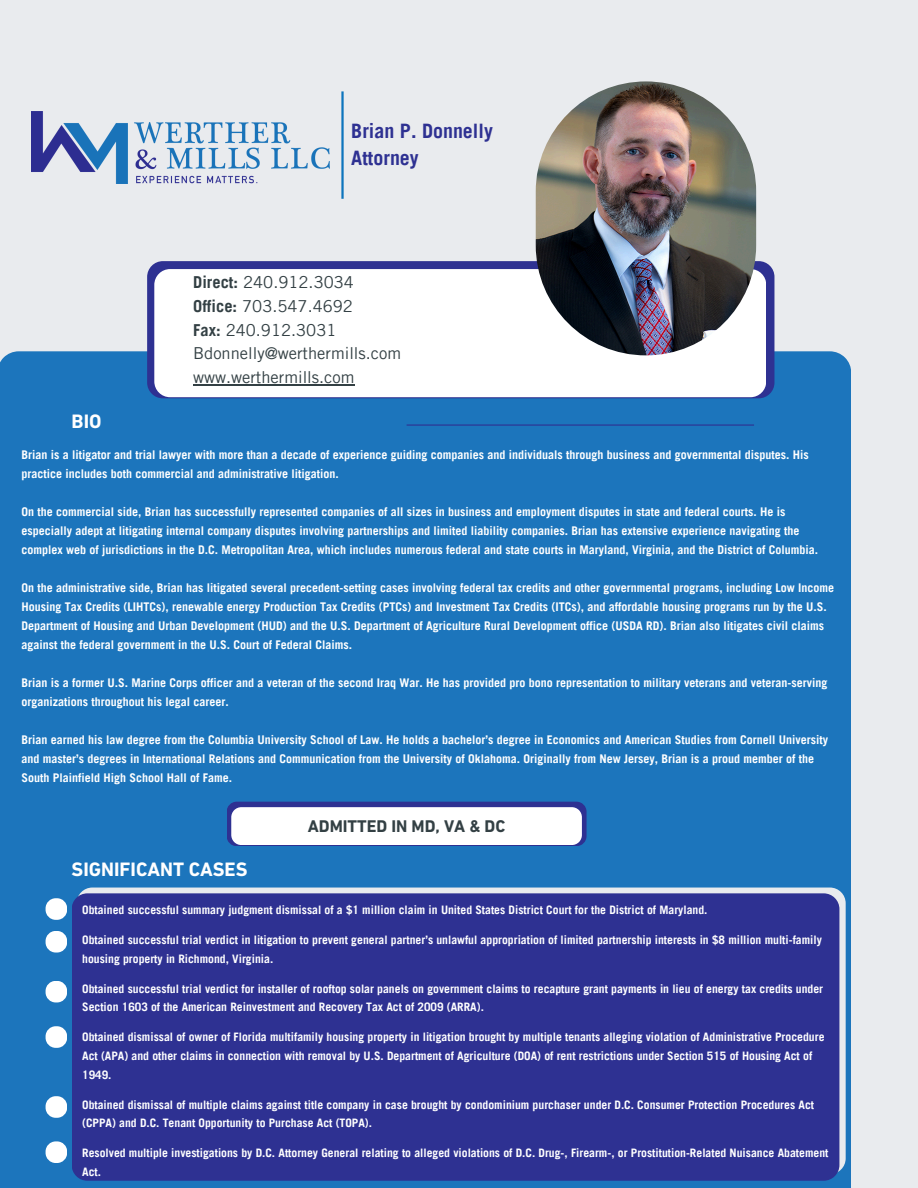
<style>
.page{position:relative;width:918px;height:1188px;background:#e9ebee}
.page>*{position:absolute;margin:0;border:0;box-sizing:border-box;transform-origin:0 0}
.t1{font:700 19.95px/27px "Trade Gothic LT Pro";color:#2e3192}
.t2{font:700 19.8px "DIN Next LT Pro";color:#fff}
.t3{font:700 17.25px "DIN Next LT Pro";color:#334044}
.t4{font:16.5px/23.7px "Trade Gothic LT Pro";color:#334044}
.t5{font:700 12px/19px "Trade Gothic LT Pro";color:#fff}
.t6{font:700 11.7px/18.6px "Trade Gothic LT Pro";color:#fff}
.s1{font-weight:700}
</style>
<div class="page">
<div style="left:0;top:351px;width:851px;height:837px;background:#1c75bc"></div>
<hr style="left:341px;top:91px;width:3px;height:108px;background:#0e75bd">
<div style="left:147px;top:261px;width:627px;height:137px;background:#2e3192;border-radius:16px"></div>
<div style="left:154px;top:269px;width:612px;height:128px;background:#fff;border-radius:16px"></div>
<img style="left:536px;top:81px;width:220px;height:274px;border-radius:110px">
<hr style="left:407px;top:424px;width:347px;height:2px;background:#2e3192">
<div style="left:227px;top:802px;width:360px;height:44px;background:#2e3192;border-radius:10px"></div>
<div style="left:231px;top:807px;width:351px;height:38px;background:#fff"></div>
<div style="left:46px;top:898px;width:21px;height:22px;background:#fff;border-radius:10px"></div>
<div style="left:46px;top:981px;width:21px;height:21px;background:#fff;border-radius:10px"></div>
<div style="left:46px;top:1026px;width:21px;height:22px;background:#fff;border-radius:10px"></div>
<div style="left:46px;top:1096px;width:21px;height:22px;background:#fff;border-radius:10px"></div>
<div style="left:46px;top:1141px;width:21px;height:22px;background:#fff;border-radius:10px"></div>
<img style="left:31px;top:111px;width:298px;height:72px">
<hr style="left:193px;top:384px;width:161px;height:1px;background:#334044">
<div style="left:77px;top:888px;width:769px;height:286px;background:#e9ebee;border-radius:16px"></div>
<div style="left:72px;top:893px;width:767px;height:288px;background:#2e3192;border-radius:16px"></div>
<div style="left:46px;top:931px;width:21px;height:22px;background:#fff;border-radius:10px"></div>
<p class="t1" style="left:351px;top:120px;width:143px">Brian P. Donnelly<br>Attorney</p>
<p class="t4" style="left:193px;top:273px;width:209px"><span class="s1">Direct:</span> 240.912.3034<br><span class="s1">Office:</span> 703.547.4692<br><span class="s1">Fax:</span> 240.912.3031<br>Bdonnelly@werthermills.com www.werthermills.com</p>
<p class="t2" style="left:72px;top:413px;width:31px">BIO</p>
<p class="t5" style="left:21px;top:447px;width:789px">Brian is a litigator and trial lawyer with more than a decade of experience guiding companies and individuals through business and governmental disputes. His practice includes both commercial and administrative litigation.</p>
<h2 class="t5" style="left:21px;top:504px;width:798px">On the commercial side, Brian has successfully represented companies of all sizes in business and employment disputes in state and federal courts. He is especially adept at litigating internal company disputes involving partnerships and limited liability companies. Brian has extensive experience navigating the complex web of jurisdictions in the D.C. Metropolitan Area, which includes numerous federal and state courts in Maryland, Virginia, and the District of Columbia.</h2>
<h4 class="t5" style="left:21px;top:580px;width:814px">On the administrative side, Brian has litigated several precedent-setting cases involving federal tax credits and other governmental programs, including Low Income Housing Tax Credits (LIHTCs), renewable energy Production Tax Credits (PTCs) and Investment Tax Credits (ITCs), and affordable housing programs run by the U.S.<br>Department of Housing and Urban Development (HUD) and the U.S. Department of Agriculture Rural Development office (USDA RD). Brian also litigates civil claims against the federal government in the U.S. Court of Federal Claims.</h4>
<h1 class="t5" style="left:21px;top:675px;width:808px">Brian is a former U.S. Marine Corps officer and a veteran of the second Iraq War. He has provided pro bono representation to military veterans and veteran-serving organizations throughout his legal career.</h1>
<p class="t5" style="left:21px;top:732px;width:808px">Brian earned his law degree from the Columbia University School of Law. He holds a bachelor’s degree in Economics and American Studies from Cornell University and master’s degrees in International Relations and Communication from the University of Oklahoma. Originally from New Jersey, Brian is a proud member of the<br>South Plainfield High School Hall of Fame.</p>
<p class="t3" style="left:308px;top:819px;width:199px">ADMITTED IN MD, VA &amp; DC</p>
<p class="t2" style="left:72px;top:861px;width:177px">SIGNIFICANT CASES</p>
<p class="t6" style="left:82px;top:902px;width:627px">Obtained successful summary judgment dismissal of a $1 million claim in United States District Court for the District of Maryland.</p>
<p class="t6" style="left:82px;top:932px;width:741px">Obtained successful trial verdict in litigation to prevent general partner’s unlawful appropriation of limited partnership interests in $8 million multi-family housing property in Richmond, Virginia.</p>
<p class="t6" style="left:82px;top:981px;width:743px">Obtained successful trial verdict for installer of rooftop solar panels on government claims to recapture grant payments in lieu of energy tax credits under<br>Section 1603 of the American Reinvestment and Recovery Tax Act of 2009 (ARRA).</p>
<p class="t6" style="left:82px;top:1030px;width:744px">Obtained dismissal of owner of Florida multifamily housing property in litigation brought by multiple tenants alleging violation of Administrative Procedure<br>Act (APA) and other claims in connection with removal by U.S. Department of Agriculture (DOA) of rent restrictions under Section 515 of Housing Act of<br>1949.</p>
<p class="t6" style="left:82px;top:1097px;width:733px">Obtained dismissal of multiple claims against title company in case brought by condominium purchaser under D.C. Consumer Protection Procedures Act (CPPA) and D.C. Tenant Opportunity to Purchase Act (TOPA).</p>
<p class="t6" style="left:82px;top:1145px;width:748px">Resolved multiple investigations by D.C. Attorney General relating to alleged violations of D.C. Drug-, Firearm-, or Prostitution-Related Nuisance Abatement<br>Act.</p>
</div>
